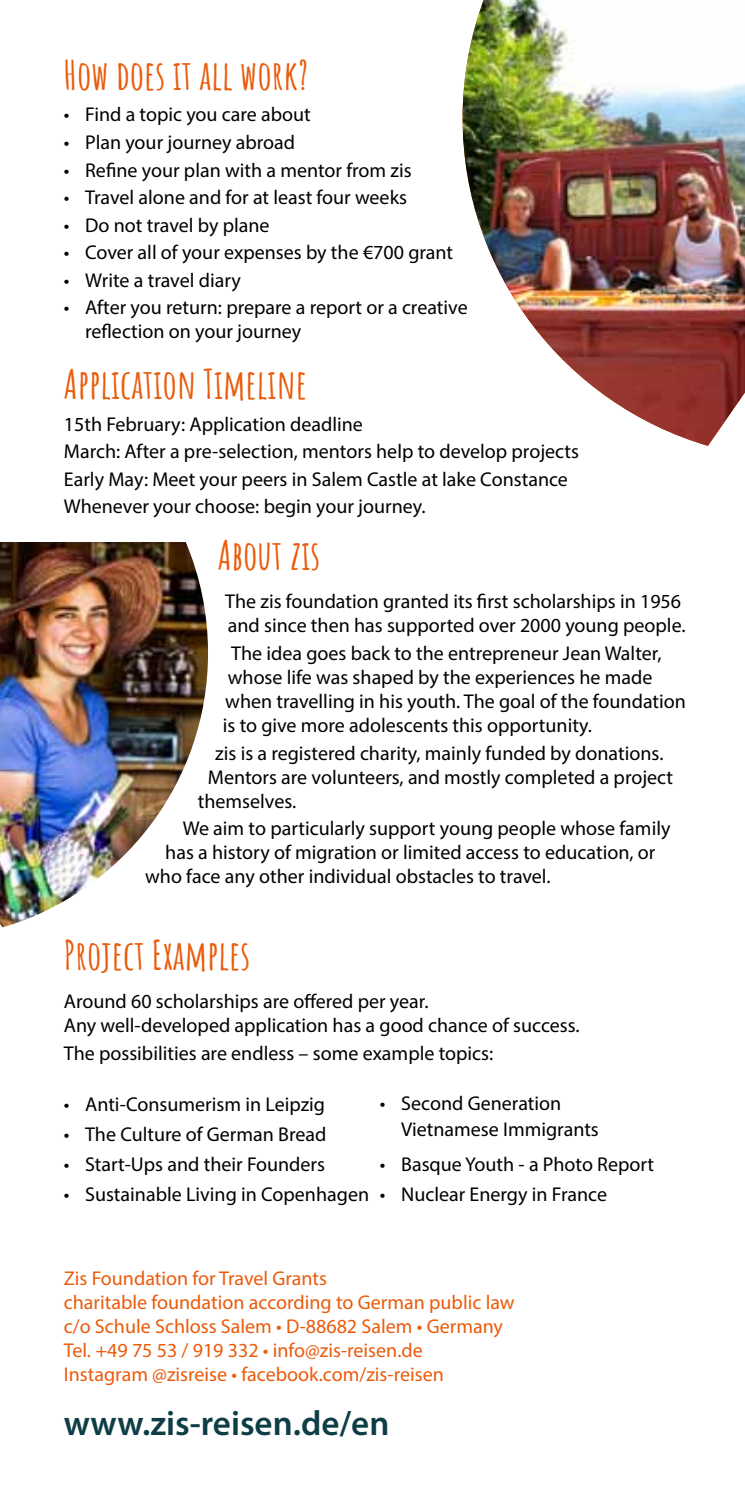
<style>
.page{position:relative;width:745px;height:1489px;background:#fff}
.page>*{position:absolute;margin:0;border:0;box-sizing:border-box;transform-origin:0 0}
.t1{font:700 40px "Amatic SC";color:#ea5b0b}
.t2{font:600 35px "Myriad Pro";color:#0e3e45}
.t3{font:20px/24px "Myriad Pro";color:#000}
.t4{font:20px/24px "Myriad Pro";color:#ea5b0b}
</style>
<div class="page">
<img style="left:0;top:542px;width:208px;height:385px">
<img style="left:462px;top:0;width:282px;height:446px">
<h1 class="t1" style="left:64px;top:45px;width:246px">How does it all work?</h1>
<p class="t3" style="left:64px;top:102px;width:248px">• Find a topic you care about</p>
<p class="t3" style="left:64px;top:130px;width:233px">• Plan your journey abroad</p>
<p class="t3" style="left:64px;top:157px;width:349px">• Refine your plan with a mentor from zis</p>
<p class="t3" style="left:64px;top:185px;width:344px">• Travel alone and for at least four weeks</p>
<p class="t3" style="left:64px;top:212px;width:207px">• Do not travel by plane</p>
<p class="t3" style="left:64px;top:240px;width:390px">• Cover all of your expenses by the €700 grant</p>
<p class="t3" style="left:64px;top:268px;width:178px">• Write a travel diary</p>
<p class="t3" style="left:85px;top:295px;width:384px;text-indent:-21px">• After you return: prepare a report or a creative reflection on your journey</p>
<h1 class="t1" style="left:64px;top:354px;width:245px">Application Timeline</h1>
<p class="t3" style="left:64px;top:409px;width:516px;line-height:27.5px">15th February: Application deadline<br>March: After a pre-selection, mentors help to develop projects Early May: Meet your peers in Salem Castle at lake Constance Whenever your choose: begin your journey.</p>
<h1 class="t1" style="left:218px;top:524px;width:104px">About zis</h1>
<p class="t3" style="left:225px;top:589px;width:461px">The zis foundation granted its first scholarships in 1956 and since then has supported over 2000 young people.</p>
<p class="t3" style="left:223px;top:641px;width:464px;text-indent:8px">The idea goes back to the entrepreneur Jean Walter, whose life was shaped by the experiences he made when travelling in his youth. The goal of the foundation is to give more adolescents this opportunity.</p>
<p class="t3" style="left:215px;top:740px;width:449px">zis is a registered charity, mainly funded by donations.</p>
<p class="t3" style="left:208px;top:764px;width:466px">Mentors are volunteers, and mostly completed a project</p>
<p class="t3" style="left:198px;top:788px;width:100px">themselves.</p>
<p class="t3" style="left:183px;top:816px;width:489px">We aim to particularly support young people whose family</p>
<p class="t3" style="left:165px;top:840px;width:491px">has a history of migration or limited access to education, or</p>
<p class="t3" style="left:145px;top:864px;width:406px">who face any other individual obstacles to travel.</p>
<h1 class="t1" style="left:64px;top:924px;width:188px">Project Examples</h1>
<p class="t3" style="left:64px;top:989px;width:517px">Around 60 scholarships are offered per year.<br>Any well-developed application has a good chance of success.</p>
<p class="t3" style="left:64px;top:1040px;width:430px">The possibilities are endless – some example topics:</p>
<p class="t3" style="left:64px;top:1091px;width:262px">• Anti-Consumerism in Leipzig</p>
<p class="t3" style="left:64px;top:1121px;width:264px">• The Culture of German Bread</p>
<p class="t3" style="left:64px;top:1151px;width:262px">• Start-Ups and their Founders</p>
<p class="t3" style="left:64px;top:1181px;width:306px">• Sustainable Living in Copenhagen</p>
<p class="t3" style="left:401px;top:1089px;width:199px;line-height:26px;text-indent:-21px">• Second Generation<br>Vietnamese Immigrants</p>
<p class="t3" style="left:379px;top:1151px;width:275px">• Basque Youth - a Photo Report</p>
<p class="t3" style="left:379px;top:1181px;width:229px">• Nuclear Energy in France</p>
<p class="t4" style="left:64px;top:1265px;width:452px">Zis Foundation for Travel Grants<br>charitable foundation according to German public law c/o Schule Schloss Salem • D-88682 Salem • Germany Tel. +49 75 53 / 919 332 • info@zis-reisen.de<br>Instagram @zisreise • facebook.com/zis-reisen</p>
<h2 class="t2" style="left:64px;top:1401px;width:327px">www.zis-reisen.de/en</h2>
</div>
